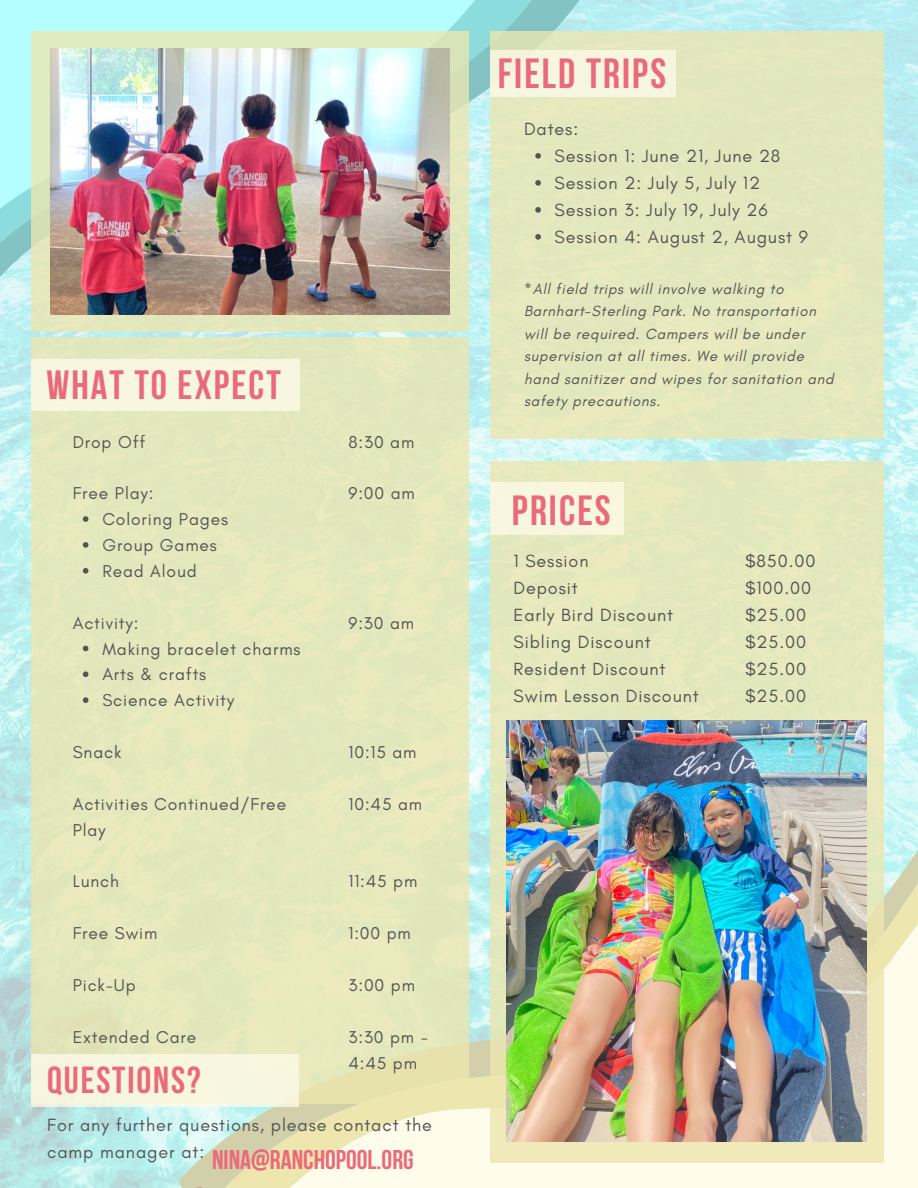
<style>
.page{position:relative;width:918px;height:1188px;background:#fff}
.page>*{position:absolute;margin:0;border:0;box-sizing:border-box;transform-origin:0 0}
.t1{font:700 42px "Bebas Neue";letter-spacing:.05em;color:#ea697a}
.t2{font:700 40.65px "Bebas Neue";letter-spacing:.05em;color:#ea697a}
.t3{font:700 37.5px "Bebas Neue";letter-spacing:.05em;color:#ea697a}
.t4{font:700 27px "Bebas Neue";color:#ea697a}
.t5{font:18px/27px "Glacial Indifference";letter-spacing:.05em;color:#545454}
.t6{font:17.4px/25.8px "Glacial Indifference";letter-spacing:.05em;color:#545454}
.t7{font:italic 15px/22.5px "Glacial Indifference";letter-spacing:.05em;color:#545454}
</style>
<div class="page">
<img style="left:0;top:0;width:918px;height:1188px">
<svg style="left:216px;top:832px;width:702px;height:356px;background:#eef1da"></svg>
<svg style="left:0;top:0;width:535px;height:463px;background:#b6f2f2"></svg>
<div style="left:32px;top:32px;width:437px;height:300px;background:#e1e9be"></div>
<img style="left:51px;top:49px;width:399px;height:265px">
<svg style="left:490px;top:720px;width:393px;height:443px;background:#e8e6b9"></svg>
<div style="left:490px;top:462px;width:393px;height:258px;background:#e3e9bd"></div>
<div style="left:490px;top:482px;width:134px;height:53px;background:#f7f6de"></div>
<div style="left:32px;top:338px;width:437px;height:766px;background:#e3e8bd"></div>
<div style="left:32px;top:360px;width:268px;height:51px;background:#f7f6de"></div>
<svg style="left:83px;top:516px;width:5px;height:6px"></svg>
<svg style="left:83px;top:542px;width:5px;height:6px"></svg>
<svg style="left:83px;top:568px;width:5px;height:6px"></svg>
<svg style="left:83px;top:646px;width:5px;height:5px"></svg>
<svg style="left:83px;top:671px;width:5px;height:6px"></svg>
<svg style="left:83px;top:697px;width:5px;height:6px"></svg>
<div style="left:32px;top:1054px;width:267px;height:53px;background:#f6f6de"></div>
<div style="left:490px;top:32px;width:393px;height:407px;background:#e1e8bd"></div>
<div style="left:490px;top:50px;width:186px;height:47px;background:#f7f6de"></div>
<svg style="left:535px;top:153px;width:6px;height:6px"></svg>
<svg style="left:535px;top:180px;width:6px;height:6px"></svg>
<svg style="left:535px;top:207px;width:6px;height:6px"></svg>
<svg style="left:535px;top:234px;width:6px;height:6px"></svg>
<img style="left:507px;top:720px;width:360px;height:421px">
<p class="t2" style="left:47px;top:369px;width:236px">WHAT TO EXPECT</p>
<p class="t6" style="left:73px;top:429px;width:74px">Drop Off</p>
<p class="t6" style="left:73px;top:480px;width:82px">Free Play:</p>
<p class="t6" style="left:102px;top:506px;width:127px">Coloring Pages</p>
<p class="t6" style="left:102px;top:532px;width:116px">Group Games</p>
<p class="t6" style="left:102px;top:558px;width:96px">Read Aloud</p>
<p class="t6" style="left:73px;top:610px;width:67px">Activity:</p>
<p class="t6" style="left:102px;top:636px;width:200px">Making bracelet charms</p>
<p class="t6" style="left:102px;top:661px;width:105px">Arts &amp; crafts</p>
<p class="t6" style="left:102px;top:687px;width:133px">Science Activity</p>
<p class="t6" style="left:73px;top:739px;width:50px">Snack</p>
<p class="t6" style="left:73px;top:791px;width:215px">Activities Continued/Free<br>Play</p>
<p class="t6" style="left:73px;top:868px;width:48px">Lunch</p>
<p class="t6" style="left:73px;top:920px;width:86px">Free Swim</p>
<p class="t6" style="left:73px;top:972px;width:64px">Pick-Up</p>
<p class="t6" style="left:73px;top:1024px;width:125px">Extended Care</p>
<p class="t6" style="left:349px;top:429px;width:67px">8:30 am</p>
<p class="t6" style="left:349px;top:480px;width:68px">9:00 am</p>
<p class="t6" style="left:349px;top:610px;width:67px">9:30 am</p>
<p class="t6" style="left:349px;top:739px;width:70px">10:15 am</p>
<p class="t6" style="left:349px;top:791px;width:75px">10:45 am</p>
<p class="t6" style="left:349px;top:868px;width:70px">11:45 pm</p>
<p class="t6" style="left:349px;top:920px;width:64px">1:00 pm</p>
<p class="t6" style="left:349px;top:972px;width:68px">3:00 pm</p>
<p class="t6" style="left:349px;top:1024px;width:81px">3:30 pm -</p>
<p class="t6" style="left:349px;top:1050px;width:70px">4:45 pm</p>
<p class="t3" style="left:47px;top:1065px;width:155px">QUESTIONS?</p>
<p class="t5" style="left:47px;top:1111px;width:386px">For any further questions, please contact the camp manager at:</p>
<p class="t4" style="left:212px;top:1148px;width:203px">NINA@RANCHOPOOL.ORG</p>
<p class="t1" style="left:498px;top:56px;width:170px">FIELD TRIPS</p>
<p class="t5" style="left:524px;top:115px;width:56px">Dates:</p>
<p class="t5" style="left:555px;top:142px;width:227px">Session 1: June 21, June 28</p>
<p class="t5" style="left:555px;top:169px;width:207px">Session 2: July 5, July 12</p>
<p class="t5" style="left:555px;top:196px;width:215px">Session 3: July 19, July 26</p>
<p class="t5" style="left:555px;top:223px;width:255px">Session 4: August 2, August 9</p>
<p class="t7" style="left:524px;top:277px;width:311px">*All field trips will involve walking to Barnhart-Sterling Park. No transportation will be required. Campers will be under supervision at all times. We will provide hand sanitizer and wipes for sanitation and safety precautions.</p>
<p class="t1" style="left:512px;top:494px;width:100px">PRICES</p>
<p class="t5" style="left:514px;top:547px;width:77px">1 Session</p>
<p class="t5" style="left:514px;top:574px;width:66px">Deposit</p>
<p class="t5" style="left:514px;top:601px;width:161px">Early Bird Discount</p>
<p class="t5" style="left:514px;top:628px;width:139px">Sibling Discount</p>
<p class="t5" style="left:514px;top:655px;width:153px">Resident Discount</p>
<p class="t5" style="left:514px;top:682px;width:187px">Swim Lesson Discount</p>
<p class="t5" style="left:745px;top:547px;width:72px">$850.00</p>
<p class="t5" style="left:745px;top:574px;width:68px">$100.00</p>
<p class="t5" style="left:745px;top:601px;width:63px">$25.00</p>
<p class="t5" style="left:745px;top:628px;width:63px">$25.00</p>
<p class="t5" style="left:745px;top:655px;width:63px">$25.00</p>
<p class="t5" style="left:745px;top:682px;width:63px">$25.00</p>
</div>
